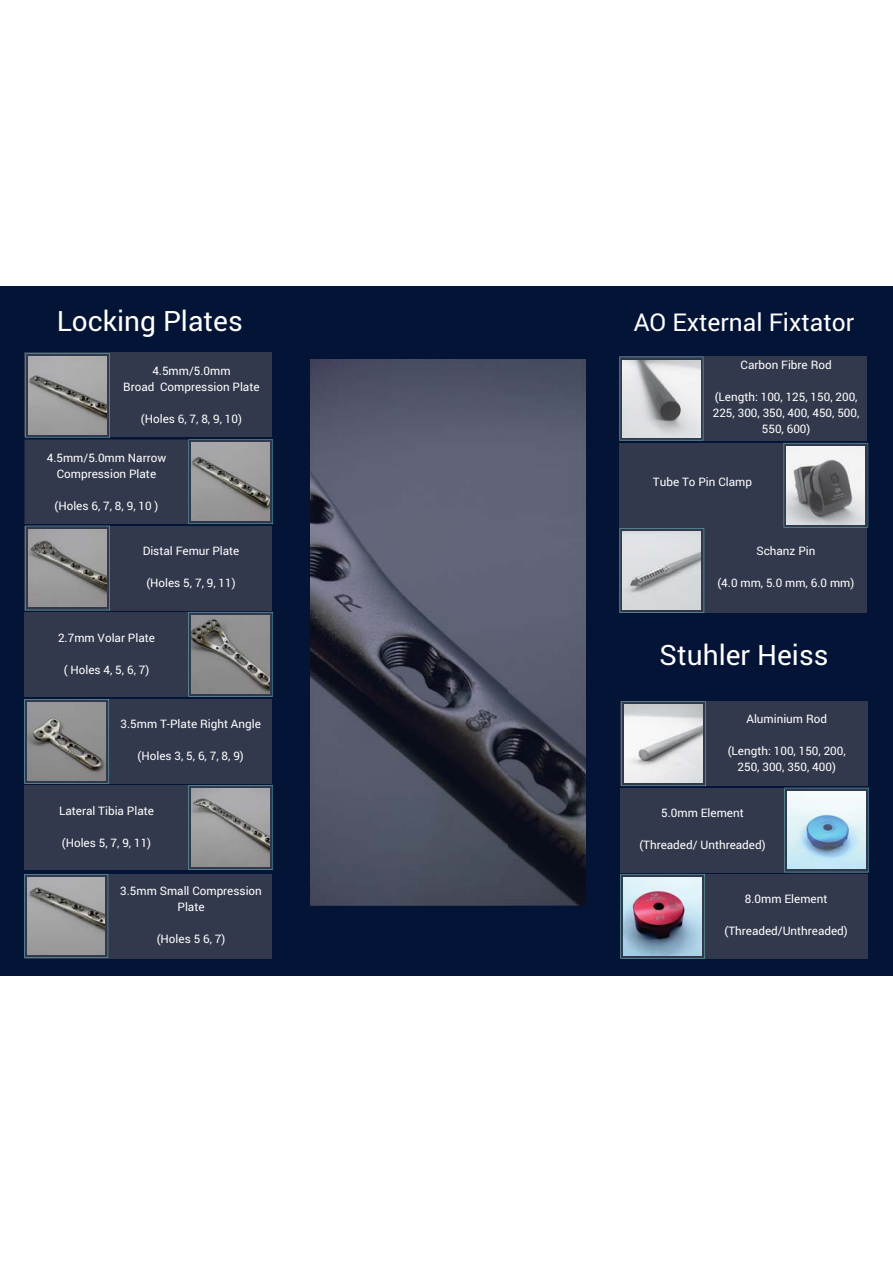
<style>
.page{position:relative;width:893px;height:1263px;background:#fff}
.page>*{position:absolute;margin:0;border:0;box-sizing:border-box;transform-origin:0 0}
.t1{font:28.05px "Roboto";color:#fff}
.t2{font:24.6px "Roboto";color:#fff}
.t3{font:11.7px/16px "Roboto";color:#fff;text-align:center}
</style>
<div class="page">
<div style="left:0;top:287px;width:893px;height:689px;background:#041436"></div>
<svg style="left:25px;top:353px;width:248px;height:605px;background:#4d5260"></svg>
<div style="left:620px;top:357px;width:247px;height:84px;background:#33394c"></div>
<svg style="left:620px;top:357px;width:83px;height:83px;background:#babdc1"></svg>
<div style="left:620px;top:443px;width:247px;height:84px;background:#33394c"></div>
<svg style="left:784px;top:443px;width:84px;height:84px;background:#9fa2a6"></svg>
<div style="left:620px;top:528px;width:247px;height:85px;background:#33394c"></div>
<div style="left:620px;top:702px;width:248px;height:84px;background:#33394c"></div>
<svg style="left:621px;top:702px;width:85px;height:84px;background:#c6c9cd"></svg>
<div style="left:620px;top:874px;width:248px;height:84px;background:#33394c"></div>
<img style="left:620px;top:874px;width:85px;height:84px">
<div style="left:620px;top:788px;width:248px;height:84px;background:#33394c"></div>
<svg style="left:784px;top:788px;width:85px;height:84px;background:#aec9d8"></svg>
<svg style="left:620px;top:528px;width:84px;height:85px;background:#bcc1c6"></svg>
<img style="left:310px;top:359px;width:276px;height:546px">
<h1 class="t1" style="left:57px;top:302px;width:187px">Locking Plates</h1>
<h2 class="t2" style="left:634px;top:305px;width:222px">AO External Fixtator</h2>
<p class="t3" style="left:123px;top:363px;width:138px">4.5mm/5.0mm<br>Broad Compression Plate</p>
<p class="t3" style="left:141px;top:411px;width:103px">(Holes 6, 7, 8, 9, 10)</p>
<p class="t3" style="left:47px;top:449px;width:121px">4.5mm/5.0mm Narrow<br>Compression Plate</p>
<p class="t3" style="left:55px;top:497px;width:105px">(Holes 6, 7, 8, 9, 10 )</p>
<p class="t3" style="left:143px;top:543px;width:98px">Distal Femur Plate</p>
<p class="t3" style="left:146px;top:575px;width:91px">(Holes 5, 7, 9, 11)</p>
<p class="t3" style="left:58px;top:629px;width:98px">2.7mm Volar Plate</p>
<p class="t3" style="left:64px;top:661px;width:87px">( Holes 4, 5, 6, 7)</p>
<p class="t3" style="left:121px;top:715px;width:142px">3.5mm T-Plate Right Angle</p>
<p class="t3" style="left:138px;top:747px;width:108px">(Holes 3, 5, 6, 7, 8, 9)</p>
<p class="t3" style="left:59px;top:802px;width:96px">Lateral Tibia Plate</p>
<p class="t3" style="left:62px;top:834px;width:91px">(Holes 5, 7, 9, 11)</p>
<p class="t3" style="left:120px;top:883px;width:143px">3.5mm Small Compression<br>Plate</p>
<p class="t3" style="left:157px;top:931px;width:70px">(Holes 5 6, 7)</p>
<p class="t3" style="left:741px;top:356px;width:93px">Carbon Fibre Rod</p>
<p class="t3" style="left:713px;top:388px;width:148px">(Length: 100, 125, 150, 200,<br>225, 300, 350, 400, 450, 500,<br>550, 600)</p>
<p class="t3" style="left:653px;top:473px;width:101px">Tube To Pin Clamp</p>
<p class="t3" style="left:756px;top:543px;width:60px">Schanz Pin</p>
<p class="t3" style="left:717px;top:575px;width:138px">(4.0 mm, 5.0 mm, 6.0 mm)</p>
<h1 class="t1" style="left:659px;top:636px;width:170px">Stuhler Heiss</h1>
<p class="t3" style="left:746px;top:710px;width:82px">Aluminium Rod</p>
<p class="t3" style="left:728px;top:742px;width:119px">(Length: 100, 150, 200,<br>250, 300, 350, 400)</p>
<p class="t3" style="left:661px;top:805px;width:84px">5.0mm Element</p>
<p class="t3" style="left:639px;top:837px;width:128px">(Threaded/ Unthreaded)</p>
<p class="t3" style="left:745px;top:890px;width:84px">8.0mm Element</p>
<p class="t3" style="left:724px;top:922px;width:125px">(Threaded/Unthreaded)</p>
</div>
